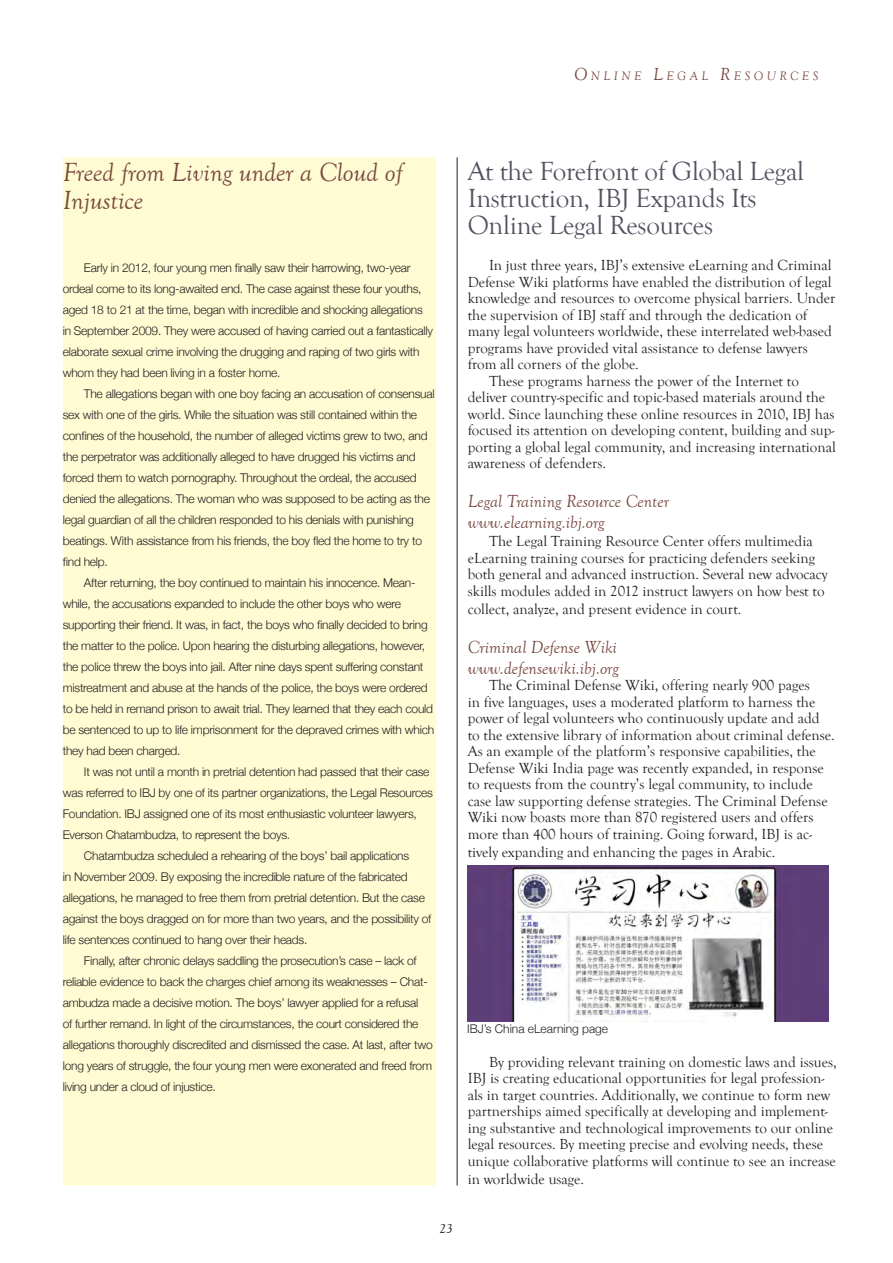
<style>
.page{position:relative;width:893px;height:1263px;background:#fff}
.page>*{position:absolute;margin:0;border:0;box-sizing:border-box;transform-origin:0 0}
.t1{font:27px/27px "Goudy Old Style T";letter-spacing:-.01em;color:#515460}
.t2{font:italic 27px/27px "Goudy Old Style T";color:#784940}
.bodytext_2010{font:italic 18px "Goudy Old Style T";color:#784940}
.bodytext_2010-2{font:15px/16.5px "Goudy Old Style T";color:#231f20}
.t3{font:italic 13.5px "Goudy Old Style T";color:#231f20}
.t4{font:italic 12.6px "Goudy Old Style T";letter-spacing:.285em;color:#784940}
.t5{font:300 12px/21px "Helvetica Neue";letter-spacing:-.02em;color:#231f20}
.t6{font:300 12px "Helvetica Neue";color:#231f20}
.s1{font-size:18px}
</style>
<div class="page">
<div style="left:63px;top:157px;width:373px;height:1028px;background:#fffbd3"></div>
<hr style="left:457px;top:157px;width:1px;height:1028px;background:#231f20">
<img style="left:467px;top:865px;width:361px;height:156px">
<p class="t4" style="left:574px;top:69px;width:246px"><span class="s1">O</span> NLINE <span class="s1">L</span>EGAL <span class="s1">R</span>ESOURCES</p>
<p class="t2" style="left:63px;top:160px;width:342px">Freed from Living under a Cloud of<br>Injustice</p>
<p class="t5" style="left:63px;top:256px;width:372px;text-indent:21px">Early in 2012, four young men finally saw their harrowing, two-year ordeal come to its long-awaited end. The case against these four youths, aged 18 to 21 at the time, began with incredible and shocking allegations in September 2009. They were accused of having carried out a fantastically elaborate sexual crime involving the drugging and raping of two girls with whom they had been living in a foster home.</p>
<p class="t5" style="left:63px;top:382px;width:373px;text-indent:21px">The allegations began with one boy facing an accusation of consensual sex with one of the girls. While the situation was still contained within the confines of the household, the number of alleged victims grew to two, and the perpetrator was additionally alleged to have drugged his victims and forced them to watch pornography. Throughout the ordeal, the accused denied the allegations. The woman who was supposed to be acting as the legal guardian of all the children responded to his denials with punishing beatings. With assistance from his friends, the boy fled the home to try to find help.</p>
<p class="t5" style="left:63px;top:571px;width:373px;text-indent:21px">After returning, the boy continued to maintain his innocence. Mean&shy;while, the accusations expanded to include the other boys who were supporting their friend. It was, in fact, the boys who finally decided to bring the matter to the police. Upon hearing the disturbing allegations, however, the police threw the boys into jail. After nine days spent suffering constant mistreatment and abuse at the hands of the police, the boys were ordered to be held in remand prison to await trial. They learned that they each could be sentenced to up to life imprisonment for the depraved crimes with which they had been charged.</p>
<p class="t5" style="left:63px;top:760px;width:372px;text-indent:21px">It was not until a month in pretrial detention had passed that their case was referred to IBJ by one of its partner organizations, the Legal Resources Foundation. IBJ assigned one of its most enthusiastic volunteer lawyers, Everson Chatambudza, to represent the boys.</p>
<p class="t5" style="left:63px;top:844px;width:370px;text-indent:21px">Chatambudza scheduled a rehearing of the boys’ bail applications<br>in November 2009. By exposing the incredible nature of the fabricated allegations, he managed to free them from pretrial detention. But the case against the boys dragged on for more than two years, and the possibility of life sentences continued to hang over their heads.</p>
<p class="t5" style="left:63px;top:949px;width:372px;text-indent:21px">Finally, after chronic delays saddling the prosecution’s case – lack of reliable evidence to back the charges chief among its weaknesses – Chat&shy;ambudza made a decisive motion. The boys’ lawyer applied for a refusal<br>of further remand. In light of the circumstances, the court considered the allegations thoroughly discredited and dismissed the case. At last, after two long years of struggle, the four young men were exonerated and freed from living under a cloud of injustice.</p>
<p class="t3" style="left:440px;top:1221px;width:15px">23</p>
<p class="t1" style="left:468px;top:158px;width:338px">At the Forefront of Global Legal<br>Instruction, IBJ Expands Its</p>
<p class="t1" style="left:468px;top:212px;width:247px">Online Legal Resources</p>
<p class="bodytext_2010-2" style="left:468px;top:257px;width:369px;text-indent:21px">In just three years, IBJ’s extensive eLearning and Criminal Defense Wiki platforms have enabled the distribution of legal knowledge and resources to overcome physical barriers. Under the supervision of IBJ staff and through the dedication of many legal volunteers worldwide, these interrelated web-based programs have provided vital assistance to defense lawyers from all corners of the globe.</p>
<p class="bodytext_2010-2" style="left:468px;top:373px;width:370px;text-indent:21px">These programs harness the power of the Internet to deliver country-specific and topic-based materials around the world. Since launching these online resources in 2010, IBJ has focused its attention on developing content, building and sup&shy;porting a global legal community, and increasing international awareness of defenders.</p>
<p class="bodytext_2010" style="left:468px;top:491px;width:203px">Legal Training Resource Center</p>
<p class="bodytext_2010" style="left:468px;top:512px;width:138px">www.elearning.ibj.org</p>
<p class="bodytext_2010-2" style="left:468px;top:533px;width:361px;text-indent:21px">The Legal Training Resource Center offers multimedia eLearning training courses for practicing defenders seeking both general and advanced instruction. Several new advocacy skills modules added in 2012 instruct lawyers on how best to</p>
<p class="bodytext_2010-2" style="left:468px;top:601px;width:275px">collect, analyze, and present evidence in court.</p>
<p class="bodytext_2010" style="left:468px;top:637px;width:151px">Criminal Defense Wiki</p>
<p class="bodytext_2010" style="left:468px;top:658px;width:153px">www.defensewiki.ibj.org</p>
<p class="bodytext_2010-2" style="left:468px;top:677px;width:368px;text-indent:21px">The Criminal Defense Wiki, offering nearly 900 pages<br>in five languages, uses a moderated platform to harness the power of legal volunteers who continuously update and add to the extensive library of information about criminal defense.<br>As an example of the platform’s responsive capabilities, the Defense Wiki India page was recently expanded, in response to requests from the country’s legal community, to include case law supporting defense strategies. The Criminal Defense Wiki now boasts more than 870 registered users and offers more than 400 hours of training. Going forward, IBJ is ac-</p>
<p class="bodytext_2010-2" style="left:468px;top:844px;width:309px">tively expanding and enhancing the pages in Arabic.</p>
<p class="t6" style="left:467px;top:1021px;width:143px">IBJ’s China eLearning page</p>
<p class="bodytext_2010-2" style="left:468px;top:1054px;width:370px;text-indent:21px">By providing relevant training on domestic laws and issues, IBJ is creating educational opportunities for legal profession&shy;als in target countries. Additionally, we continue to form new partnerships aimed specifically at developing and implement&shy;ing substantive and technological improvements to our online legal resources. By meeting precise and evolving needs, these unique collaborative platforms will continue to see an increase</p>
<p class="bodytext_2010-2" style="left:468px;top:1171px;width:118px">in worldwide usage.</p>
</div>
